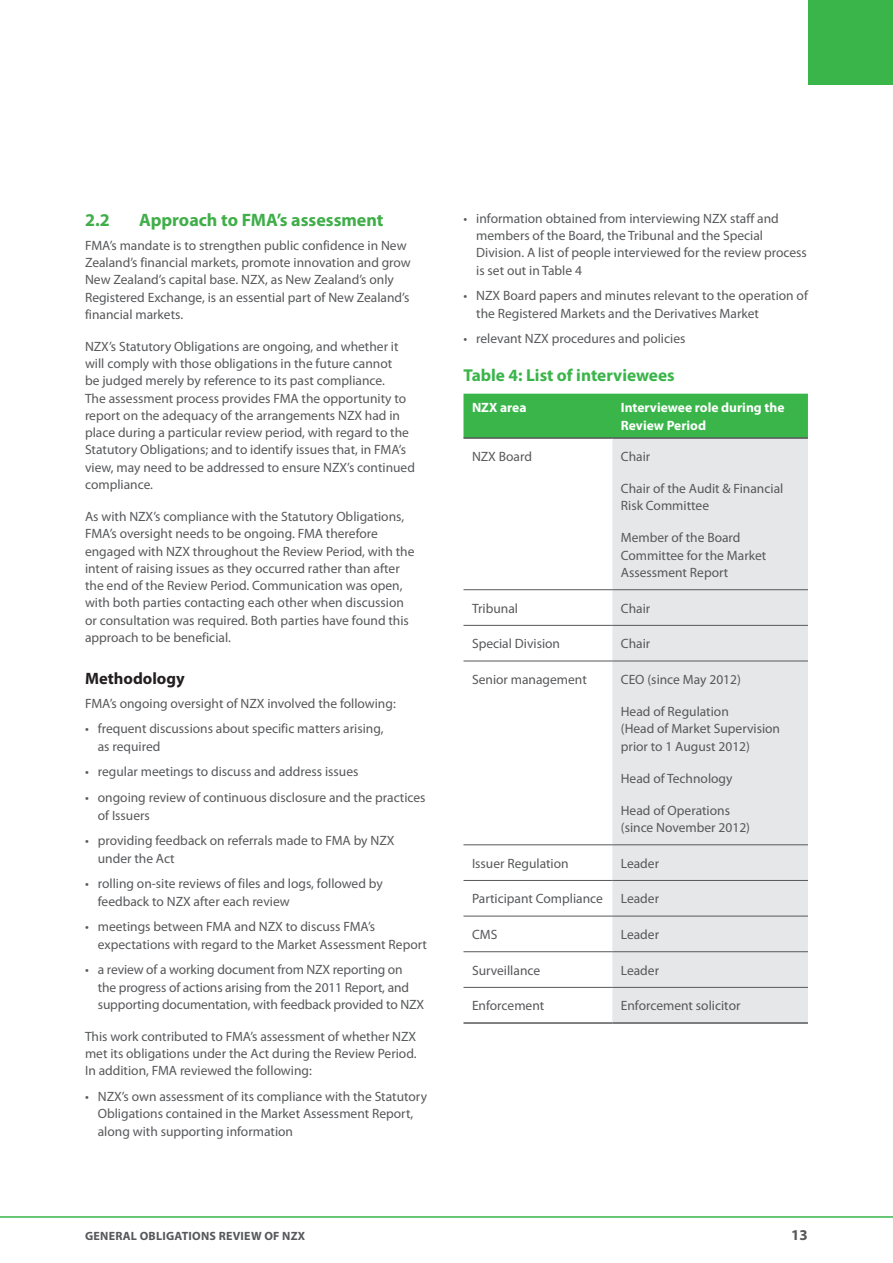
<style>
.page{position:relative;width:893px;height:1263px;background:#fff}
.page>*{position:absolute;margin:0;border:0;box-sizing:border-box;transform-origin:0 0}
.t1{font:700 18px "Myriad Pro";color:#40ae49}
.t2{font:700 17.25px "Myriad Pro";color:#3ab54a}
.t3{font:700 16.5px "Myriad Pro";color:#231f20}
.t4{font:700 15px "Myriad Pro";color:#57585a}
.t5{font:13.5px/17.2px "Myriad Pro";color:#57585a}
.t6{font:700 13.5px/17.2px "Myriad Pro";color:#fff}
.t7{font:700 12px "Myriad Pro";letter-spacing:.02em;color:#57585a}
</style>
<div class="page">
<div style="left:808px;top:0;width:85px;height:85px;background:#3ab54a"></div>
<hr style="left:0;top:1216px;width:893px;height:2px;background:#3ab54a">
<div style="left:463px;top:394px;width:345px;height:43px;background:#3ab54a"></div>
<div style="left:612px;top:439px;width:196px;height:583px;background:#e6e7e9"></div>
<hr style="left:463px;top:589px;width:149px;height:1px;background:#57585a">
<hr style="left:612px;top:589px;width:196px;height:1px;background:#57585a">
<hr style="left:463px;top:625px;width:149px;height:1px;background:#57585a">
<hr style="left:612px;top:625px;width:196px;height:1px;background:#57585a">
<hr style="left:463px;top:661px;width:149px;height:1px;background:#57585a">
<hr style="left:612px;top:661px;width:196px;height:1px;background:#57585a">
<hr style="left:463px;top:844px;width:149px;height:1px;background:#57585a">
<hr style="left:612px;top:844px;width:196px;height:1px;background:#57585a">
<hr style="left:463px;top:880px;width:149px;height:1px;background:#57585a">
<hr style="left:612px;top:880px;width:196px;height:1px;background:#57585a">
<hr style="left:463px;top:916px;width:149px;height:1px;background:#57585a">
<hr style="left:612px;top:916px;width:196px;height:1px;background:#57585a">
<hr style="left:463px;top:951px;width:149px;height:1px;background:#57585a">
<hr style="left:612px;top:951px;width:196px;height:1px;background:#57585a">
<hr style="left:463px;top:987px;width:149px;height:1px;background:#57585a">
<hr style="left:612px;top:987px;width:196px;height:1px;background:#57585a">
<hr style="left:463px;top:437px;width:149px;height:2px;background:#57585a">
<hr style="left:612px;top:437px;width:196px;height:2px;background:#57585a">
<hr style="left:463px;top:1022px;width:149px;height:2px;background:#57585a">
<hr style="left:612px;top:1022px;width:196px;height:2px;background:#57585a">
<h1 class="t1" style="left:85px;top:208px;width:26px">2.2</h1>
<h1 class="t1" style="left:139px;top:208px;width:246px">Approach to FMA’s assessment</h1>
<p class="t5" style="left:85px;top:236px;width:327px">FMA’s mandate is to strengthen public confidence in New Zealand’s financial markets, promote innovation and grow New Zealand’s capital base. NZX, as New Zealand’s only Registered Exchange, is an essential part of New Zealand’s financial markets.</p>
<p class="t5" style="left:85px;top:338px;width:331px">NZX’s Statutory Obligations are ongoing, and whether it will comply with those obligations in the future cannot<br>be judged merely by reference to its past compliance.<br>The assessment process provides FMA the opportunity to report on the adequacy of the arrangements NZX had in place during a particular review period, with regard to the Statutory Obligations; and to identify issues that, in FMA’s view, may need to be addressed to ensure NZX’s continued compliance.</p>
<p class="t5" style="left:85px;top:508px;width:331px">As with NZX’s compliance with the Statutory Obligations, FMA’s oversight needs to be ongoing. FMA therefore engaged with NZX throughout the Review Period, with the intent of raising issues as they occurred rather than after the end of the Review Period. Communication was open, with both parties contacting each other when discussion or consultation was required. Both parties have found this approach to be beneficial.</p>
<p class="t3" style="left:85px;top:668px;width:101px">Methodology</p>
<p class="t5" style="left:85px;top:694px;width:312px">FMA’s ongoing oversight of NZX involved the following:</p>
<p class="t5" style="left:98px;top:720px;width:287px;text-indent:-13px">• frequent discussions about specific matters arising, as required</p>
<p class="t5" style="left:85px;top:763px;width:275px">• regular meetings to discuss and address issues</p>
<p class="t5" style="left:98px;top:789px;width:329px;text-indent:-13px">• ongoing review of continuous disclosure and the practices of Issuers</p>
<p class="t5" style="left:98px;top:832px;width:298px;text-indent:-13px">• providing feedback on referrals made to FMA by NZX under the Act</p>
<p class="t5" style="left:98px;top:875px;width:287px;text-indent:-13px">• rolling on-site reviews of files and logs, followed by feedback to NZX after each review</p>
<p class="t5" style="left:98px;top:918px;width:331px;text-indent:-13px">• meetings between FMA and NZX to discuss FMA’s expectations with regard to the Market Assessment Report</p>
<p class="t5" style="left:98px;top:961px;width:328px;text-indent:-13px">• a review of a working document from NZX reporting on the progress of actions arising from the 2011 Report, and supporting documentation, with feedback provided to NZX</p>
<p class="t5" style="left:85px;top:1027px;width:333px;text-align:justify">This work contributed to FMA’s assessment of whether NZX met its obligations under the Act during the Review Period.<br>In addition, FMA reviewed the following:</p>
<p class="t5" style="left:98px;top:1088px;width:331px;text-indent:-13px">• NZX’s own assessment of its compliance with the Statutory<br>Obligations contained in the Market Assessment Report, along with supporting information</p>
<p class="t5" style="left:476px;top:209px;width:332px;text-indent:-13px">• information obtained from interviewing NZX staff and members of the Board, the Tribunal and the Special Division. A list of people interviewed for the review process is set out in Table 4</p>
<p class="t5" style="left:476px;top:287px;width:333px;text-indent:-13px">• NZX Board papers and minutes relevant to the operation of the Registered Markets and the Derivatives Market</p>
<p class="t5" style="left:463px;top:330px;width:223px">• relevant NZX procedures and policies</p>
<p class="t2" style="left:463px;top:364px;width:213px">Table 4: List of interviewees</p>
<p class="t6" style="left:472px;top:399px;width:56px">NZX area</p>
<p class="t6" style="left:621px;top:399px;width:165px">Interviewee role during the<br>Review Period</p>
<p class="t5" style="left:472px;top:448px;width:62px">NZX Board</p>
<p class="t5" style="left:621px;top:448px;width:31px">Chair</p>
<p class="t5" style="left:621px;top:480px;width:164px">Chair of the Audit &amp; Financial<br>Risk Committee</p>
<p class="t5" style="left:621px;top:529px;width:147px">Member of the Board<br>Committee for the Market<br>Assessment Report</p>
<p class="t5" style="left:472px;top:599px;width:48px">Tribunal</p>
<p class="t5" style="left:621px;top:599px;width:31px">Chair</p>
<p class="t5" style="left:472px;top:635px;width:90px">Special Division</p>
<p class="t5" style="left:621px;top:635px;width:31px">Chair</p>
<p class="t5" style="left:472px;top:670px;width:116px">Senior management</p>
<p class="t5" style="left:621px;top:670px;width:122px">CEO (since May 2012)</p>
<p class="t5" style="left:621px;top:703px;width:161px">Head of Regulation<br>(Head of Market Supervision prior to 1 August 2012)</p>
<p class="t5" style="left:621px;top:769px;width:113px">Head of Technology</p>
<p class="t5" style="left:621px;top:801px;width:131px">Head of Operations (since November 2012)</p>
<p class="t5" style="left:472px;top:854px;width:98px">Issuer Regulation</p>
<p class="t5" style="left:621px;top:854px;width:40px">Leader</p>
<p class="t5" style="left:472px;top:890px;width:132px">Participant Compliance</p>
<p class="t5" style="left:621px;top:890px;width:40px">Leader</p>
<p class="t5" style="left:472px;top:926px;width:27px">CMS</p>
<p class="t5" style="left:621px;top:926px;width:40px">Leader</p>
<p class="t5" style="left:472px;top:961px;width:70px">Surveillance</p>
<p class="t5" style="left:621px;top:961px;width:40px">Leader</p>
<p class="t5" style="left:472px;top:997px;width:74px">Enforcement</p>
<p class="t5" style="left:621px;top:997px;width:121px">Enforcement solicitor</p>
<p class="t7" style="left:85px;top:1228px;width:221px">General obligations review of NZX</p>
<p class="t4" style="left:791px;top:1225px;width:18px">13</p>
</div>
